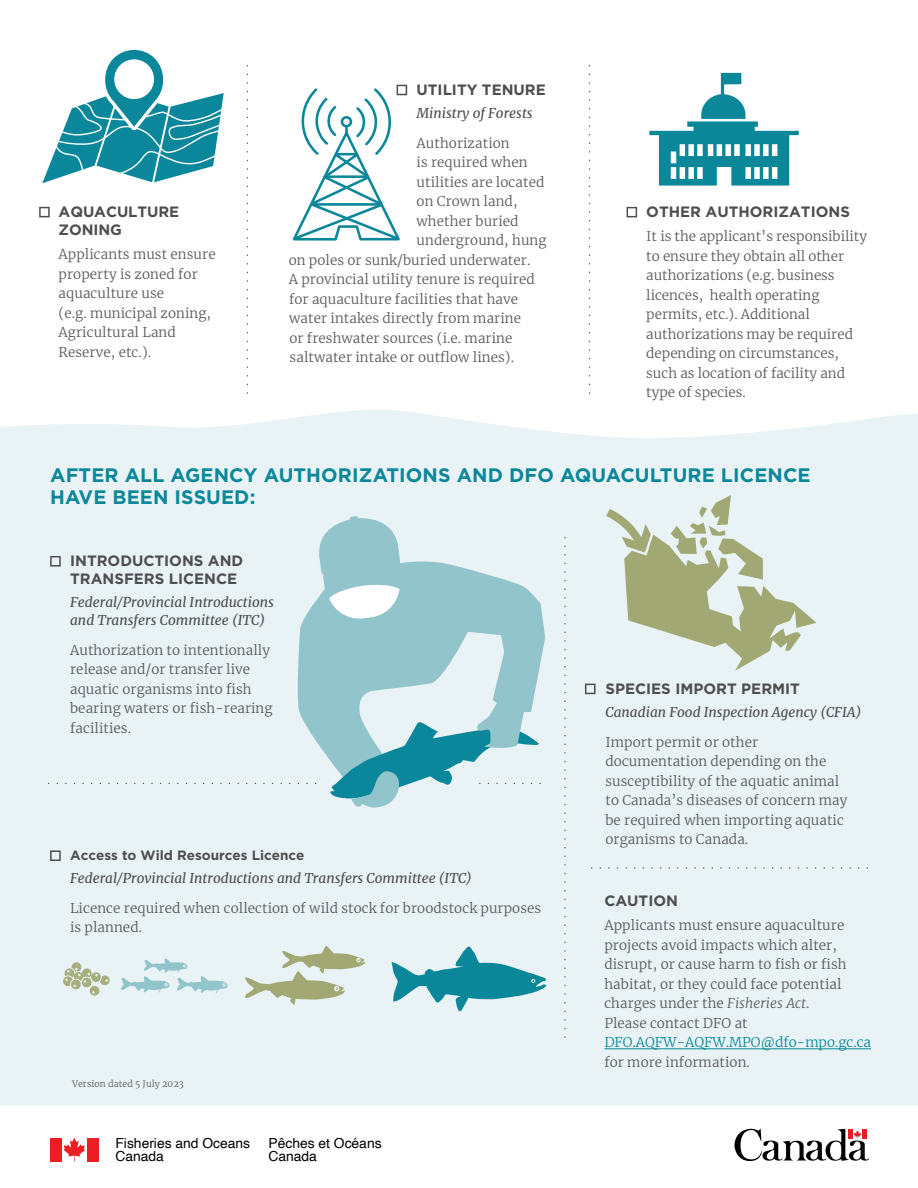
<style>
.page{position:relative;width:918px;height:1188px;background:#fff}
.page>*{position:absolute;margin:0;border:0;box-sizing:border-box;transform-origin:0 0}
.t1{font:700 19.5px/22.5px "Gotham";letter-spacing:.005em;color:#0a879a}
.t2{font:700 15px/18px "Gotham";color:#4e4e50}
.t3{font:13.8px/13.8px "Helvetica";color:#000}
.t4{font:300 13.5px/19.5px "Merriweather";letter-spacing:.005em;color:#58595b}
.t5{font:italic 13.5px/18px "Merriweather";color:#4e4e50}
.t6{font:300 13.5px "Merriweather";color:#0b879a}
.t7{font:700 13.5px "Gotham";color:#4e4e50}
.t8{font:300 9px "Merriweather";letter-spacing:.005em;color:#58595b}
.s1{font-style:italic}
</style>
<div class="page">
<div style="left:0;top:410px;width:918px;height:696px;background:#e9f3f5"></div>
<svg style="left:735px;top:1128px;width:135px;height:33px"></svg>
<svg style="left:63px;top:1138px;width:22px;height:23px"></svg>
<div style="left:87px;top:1138px;width:12px;height:23px;background:#ed1d24"></div>
<div style="left:50px;top:1138px;width:12px;height:23px;background:#ed1d24"></div>
<svg style="left:588px;top:867px;width:279px;height:2px"></svg>
<svg style="left:564px;top:531px;width:2px;height:506px"></svg>
<svg style="left:603px;top:495px;width:214px;height:176px;background:#ced7c5"></svg>
<svg style="left:589px;top:65px;width:1px;height:328px"></svg>
<svg style="left:247px;top:65px;width:1px;height:328px"></svg>
<svg style="left:39px;top:207px;width:11px;height:10px"></svg>
<svg style="left:47px;top:516px;width:498px;height:293px;background:#cce3e7"></svg>
<svg style="left:391px;top:946px;width:155px;height:65px;background:#87c3cd"></svg>
<svg style="left:121px;top:958px;width:107px;height:36px;background:#d0e5e9"></svg>
<svg style="left:244px;top:945px;width:122px;height:60px;background:#d0d9c9"></svg>
<svg style="left:62px;top:962px;width:48px;height:34px;background:#cfd7c6"></svg>
<svg style="left:50px;top:850px;width:11px;height:11px"></svg>
<svg style="left:585px;top:684px;width:11px;height:10px"></svg>
<hr style="left:604px;top:1048px;width:267px;height:1px;background:#0b879a">
<svg style="left:649px;top:73px;width:150px;height:113px"></svg>
<svg style="left:627px;top:207px;width:10px;height:10px"></svg>
<svg style="left:292px;top:85px;width:115px;height:156px"></svg>
<svg style="left:42px;top:49px;width:182px;height:135px"></svg>
<div style="left:114px;top:59px;width:40px;height:40px;background:#fff;border-radius:50%"></div>
<p class="t2" style="left:59px;top:203px;width:122px">AQUACULTURE<br>ZONING</p>
<p class="t4" style="left:59px;top:244px;width:158px">Applicants must ensure property is zoned for aquaculture use<br>(e.g. municipal zoning,<br>Agricultural Land<br>Reserve, etc.).</p>
<p class="t2" style="left:417px;top:81px;width:131px">UTILITY TENURE</p>
<p class="t5" style="left:417px;top:103px;width:117px">Ministry of Forests</p>
<p class="t4" style="left:417px;top:133px;width:95px">Authorization</p>
<p class="t4" style="left:417px;top:152px;width:112px">is required when</p>
<p class="t4" style="left:417px;top:172px;width:129px">utilities are located</p>
<p class="t4" style="left:417px;top:191px;width:102px">on Crown land,</p>
<p class="t4" style="left:417px;top:211px;width:103px">whether buried</p>
<p class="t4" style="left:417px;top:230px;width:131px">underground, hung</p>
<p class="t4" style="left:289px;top:250px;width:243px">on poles or sunk/buried underwater.</p>
<p class="t4" style="left:289px;top:269px;width:247px">A provincial utility tenure is required</p>
<p class="t4" style="left:289px;top:289px;width:231px">for aquaculture facilities that have</p>
<p class="t4" style="left:289px;top:308px;width:233px">water intakes directly from marine</p>
<p class="t4" style="left:289px;top:328px;width:224px">or freshwater sources (i.e. marine</p>
<p class="t4" style="left:290px;top:347px;width:226px">saltwater intake or outflow lines).</p>
<p class="t2" style="left:646px;top:203px;width:205px">OTHER AUTHORIZATIONS</p>
<p class="t4" style="left:646px;top:226px;width:222px">It is the applicant’s responsibility to ensure they obtain all other authorizations (e.g. business licences, health operating permits, etc.). Additional authorizations may be required depending on circumstances, such as location of facility and type of species.</p>
<h1 class="t1" style="left:50px;top:463px;width:762px">AFTER ALL AGENCY AUTHORIZATIONS AND DFO AQUACULTURE LICENCE<br>HAVE BEEN ISSUED:</h1>
<p class="t2" style="left:70px;top:552px;width:175px">INTRODUCTIONS AND<br>TRANSFERS LICENCE</p>
<p class="t5" style="left:70px;top:593px;width:205px">Federal/Provincial Introductions and Transfers Committee (ITC)</p>
<p class="t4" style="left:70px;top:640px;width:204px">Authorization to intentionally release and/or transfer live aquatic organisms into fish bearing waters or fish-rearing facilities.</p>
<p class="t7" style="left:70px;top:846px;width:236px">Access to Wild Resources Licence</p>
<p class="t5" style="left:70px;top:868px;width:403px">Federal/Provincial Introductions and Transfers Committee (ITC)</p>
<p class="t4" style="left:70px;top:898px;width:473px">Licence required when collection of wild stock for broodstock purposes is planned.</p>
<p class="t8" style="left:72px;top:1078px;width:113px">Version dated 5 July 2023</p>
<p class="t3" style="left:116px;top:1136px;width:136px">Fisheries and Oceans<br>Canada</p>
<p class="t3" style="left:269px;top:1136px;width:115px">Pêches et Océans<br>Canada</p>
<p class="t2" style="left:605px;top:680px;width:196px">SPECIES IMPORT PERMIT</p>
<p class="t5" style="left:605px;top:702px;width:257px">Canadian Food Inspection Agency (CFIA)</p>
<p class="t4" style="left:605px;top:732px;width:244px">Import permit or other documentation depending on the susceptibility of the aquatic animal to Canada’s diseases of concern may be required when importing aquatic organisms to Canada.</p>
<p class="t2" style="left:604px;top:892px;width:75px">CAUTION</p>
<p class="t4" style="left:604px;top:915px;width:244px">Applicants must ensure aquaculture projects avoid impacts which alter, disrupt, or cause harm to fish or fish habitat, or they could face potential charges under the <span class="s1">Fisheries Act</span>.<br>Please contact DFO at</p>
<p class="t6" style="left:604px;top:1033px;width:268px">DFO.AQFW-AQFW.MPO@dfo-mpo.gc.ca</p>
<p class="t4" style="left:604px;top:1052px;width:147px">for more information.</p>
</div>
